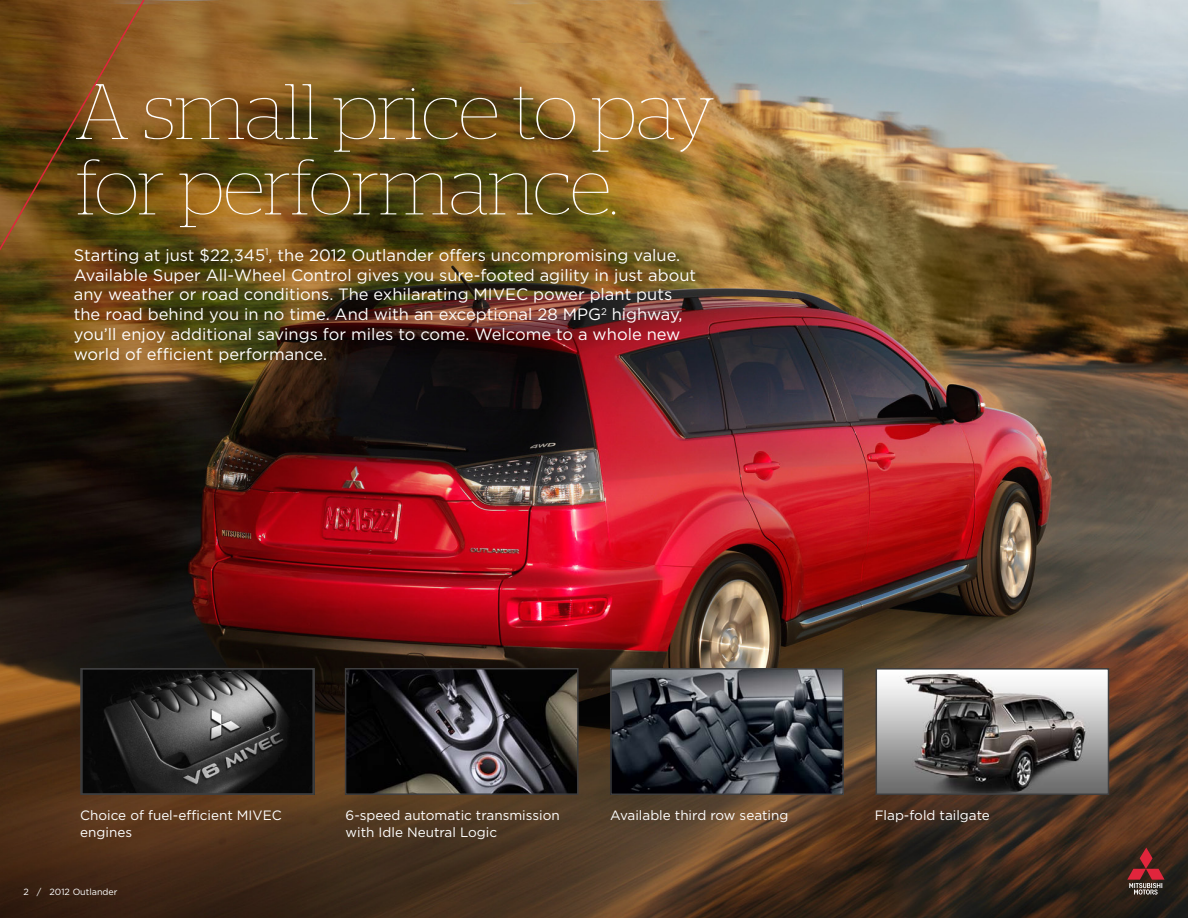
<style>
.page{position:relative;width:1188px;height:918px;background:#fff}
.page>*{position:absolute;margin:0;border:0;box-sizing:border-box;transform-origin:0 0}
.t1{font:100 78.45px/75.3px "Stag";color:#fff}
.t2{font:16.5px/19.8px "Gotham";color:#fff}
.t3{font:13.5px/16.2px "Gotham";color:#fff}
.t4{font:9px "Gotham";color:#fff}
</style>
<div class="page">
<img style="left:0;top:0;width:1188px;height:918px">
<img style="left:178px;top:671px;width:133px;height:121px">
<div style="left:80px;top:668px;width:234px;height:127px;border:2px solid #3e3e3f"></div>
<svg style="left:1127px;top:848px;width:38px;height:47px;background:#693432"></svg>
<img style="left:348px;top:671px;width:228px;height:121px">
<div style="left:345px;top:668px;width:234px;height:127px;border:2px solid #3e3e3f"></div>
<img style="left:613px;top:671px;width:228px;height:121px">
<div style="left:610px;top:668px;width:234px;height:127px;border:2px solid #3e3e3f"></div>
<img style="left:879px;top:671px;width:227px;height:121px">
<div style="left:876px;top:668px;width:233px;height:127px;border:2px solid #3e3e3f"></div>
<svg style="left:0;top:0;width:178px;height:891px;background:#462f13"></svg>
<p class="t1" style="left:75px;top:73px;width:642px">A small price to pay for performance.</p>
<p class="t2" style="left:74px;top:245px;width:624px">Starting at just $22,345<sup>1</sup>, the 2012 Outlander offers uncompromising value.<br>Available Super All-Wheel Control gives you sure-footed agility in just about any weather or road conditions. The exhilarating MIVEC power plant puts the road behind you in no time. And with an exceptional 28 MPG<sup>2</sup> highway, you’ll enjoy additional savings for miles to come. Welcome to a whole new world of efficient performance.</p>
<p class="t3" style="left:80px;top:807px;width:203px">Choice of fuel-efficient MIVEC engines</p>
<p class="t4" style="left:23px;top:886px;width:96px">2 / 2012 Outlander</p>
<p class="t3" style="left:346px;top:807px;width:216px">6-speed automatic transmission</p>
<p class="t3" style="left:610px;top:807px;width:180px">Available third row seating</p>
<p class="t3" style="left:875px;top:807px;width:117px">Flap-fold tailgate</p>
<p class="t3" style="left:346px;top:824px;width:153px">with Idle Neutral Logic</p>
</div>
